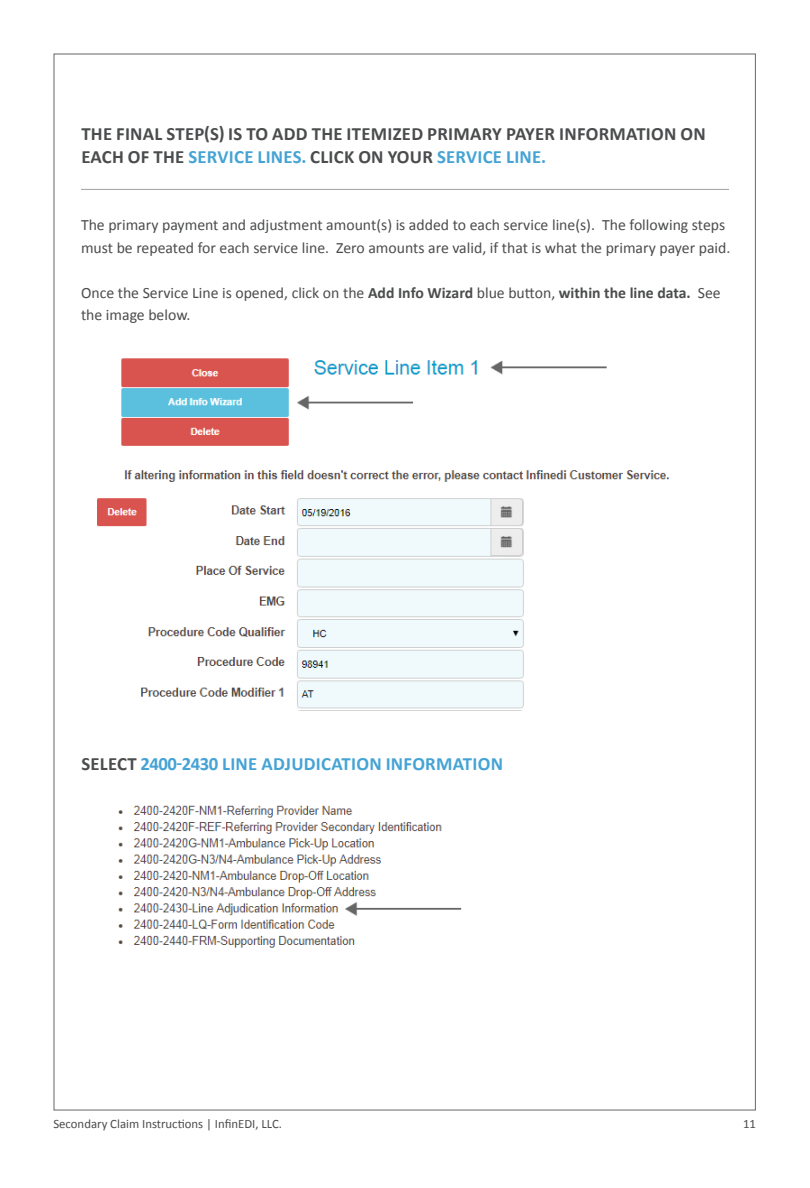
<style>
.page{position:relative;width:810px;height:1188px;background:#fff}
.page>*{position:absolute;margin:0;border:0;box-sizing:border-box;transform-origin:0 0}
.subhead-sm{font:700 18.75px/22.5px "Calibri";letter-spacing:.015em;color:#4b4c4d}
.subhead-sm-2{font:700 18.75px "Calibri";letter-spacing:.015em;color:#45a3d5}
.body{font:15.75px/22.5px "Calibri";color:#4b4c4d}
.t1{font:12.75px "Calibri";color:#4b4c4d}
.s1{color:#45a3d5}
.s2{font-weight:700}
.s3{color:#4b4c4d}
</style>
<div class="page">
<hr style="left:81px;top:189px;width:648px;height:1px;background:#a8a9ad">
<img style="left:97px;top:358px;width:573px;height:353px">
<img style="left:118px;top:805px;width:344px;height:143px">
<p class="subhead-sm" style="left:81px;top:122px;width:626px">THE FINAL STEP(S) IS TO ADD THE ITEMIZED PRIMARY PAYER INFORMATION ON<br>EACH OF THE <span class="s1">SERVICE LINES.</span> CLICK ON YOUR <span class="s1">SERVICE LINE.</span></p>
<p class="body" style="left:81px;top:213px;width:651px">The primary payment and adjustment amount(s) is added to each service line(s). The following steps must be repeated for each service line. Zero amounts are valid, if that is what the primary payer paid.</p>
<p class="body" style="left:81px;top:280px;width:641px">Once the Service Line is opened, click on the <span class="s2">Add Info Wizard</span> blue button, <span class="s2">within the line data.</span> See the image below.</p>
<p class="subhead-sm-2" style="left:81px;top:752px;width:423px"><span class="s3">SELECT</span> 2400-2430 LINE ADJUDICATION INFORMATION</p>
<p class="t1" style="left:53px;top:1116px;width:230px">Secondary Claim Instructions | InfinEDI, LLC.</p>
<p class="t1" style="left:743px;top:1116px;width:14px">11</p>
</div>
